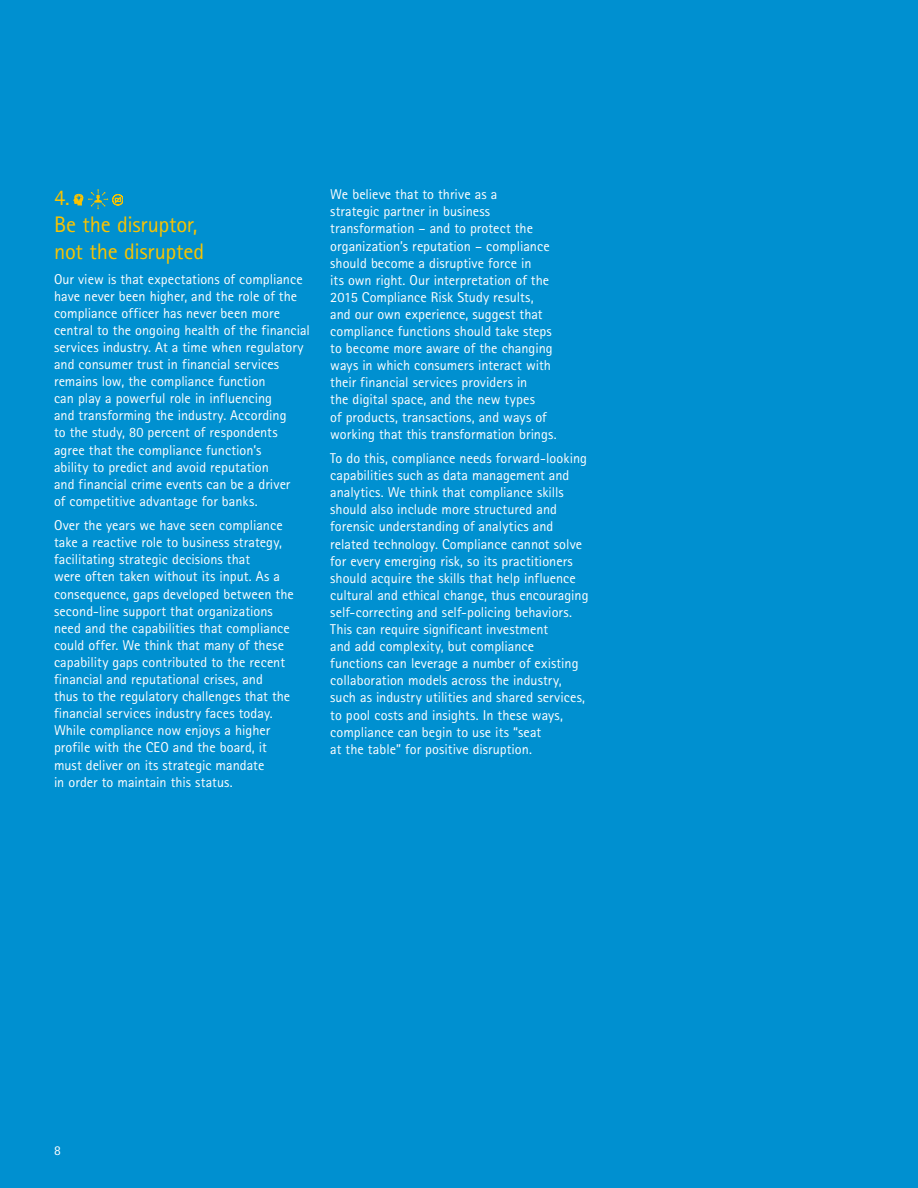
<style>
.page{position:relative;width:918px;height:1188px;background:#0090d0}
.page>*{position:absolute;margin:0;border:0;box-sizing:border-box;transform-origin:0 0}
.t1{font:22.5px/27px "Rotis Sans Seriffor ACN";letter-spacing:-.01em;color:#fac300}
.t2{font:14.25px/17.1px "Rotis Sans Seriffor ACN";color:#fff}
.t3{font:13.5px "Rotis Sans Seriffor ACN";color:#fff}
</style>
<div class="page">
<svg style="left:73px;top:189px;width:50px;height:20px"></svg>
<h1 class="t1" style="left:54px;top:184px;width:152px">4.<br>Be the disruptor, not the disrupted</h1>
<p class="t2" style="left:54px;top:270px;width:258px">Our view is that expectations of compliance have never been higher, and the role of the compliance officer has never been more central to the ongoing health of the financial services industry. At a time when regulatory and consumer trust in financial services remains low, the compliance function<br>can play a powerful role in influencing<br>and transforming the industry. According<br>to the study, 80 percent of respondents agree that the compliance function’s<br>ability to predict and avoid reputation<br>and financial crime events can be a driver<br>of competitive advantage for banks.</p>
<p class="t2" style="left:54px;top:517px;width:241px">Over the years we have seen compliance take a reactive role to business strategy, facilitating strategic decisions that<br>were often taken without its input. As a consequence, gaps developed between the second-line support that organizations need and the capabilities that compliance could offer. We think that many of these capability gaps contributed to the recent financial and reputational crises, and<br>thus to the regulatory challenges that the financial services industry faces today.<br>While compliance now enjoys a higher profile with the CEO and the board, it must deliver on its strategic mandate<br>in order to maintain this status.</p>
<p class="t2" style="left:330px;top:186px;width:228px">We believe that to thrive as a<br>strategic partner in business transformation – and to protect the organization’s reputation – compliance should become a disruptive force in<br>its own right. Our interpretation of the 2015 Compliance Risk Study results, and our own experience, suggest that compliance functions should take steps to become more aware of the changing ways in which consumers interact with their financial services providers in<br>the digital space, and the new types<br>of products, transactions, and ways of working that this transformation brings.</p>
<p class="t2" style="left:330px;top:450px;width:260px">To do this, compliance needs forward-looking capabilities such as data management and analytics. We think that compliance skills should also include more structured and forensic understanding of analytics and related technology. Compliance cannot solve for every emerging risk, so its practitioners should acquire the skills that help influence cultural and ethical change, thus encouraging self-correcting and self-policing behaviors.<br>This can require significant investment<br>and add complexity, but compliance functions can leverage a number of existing collaboration models across the industry, such as industry utilities and shared services, to pool costs and insights. In these ways, compliance can begin to use its “seat<br>at the table” for positive disruption.</p>
<p class="t3" style="left:54px;top:1142px;width:8px">8</p>
</div>
